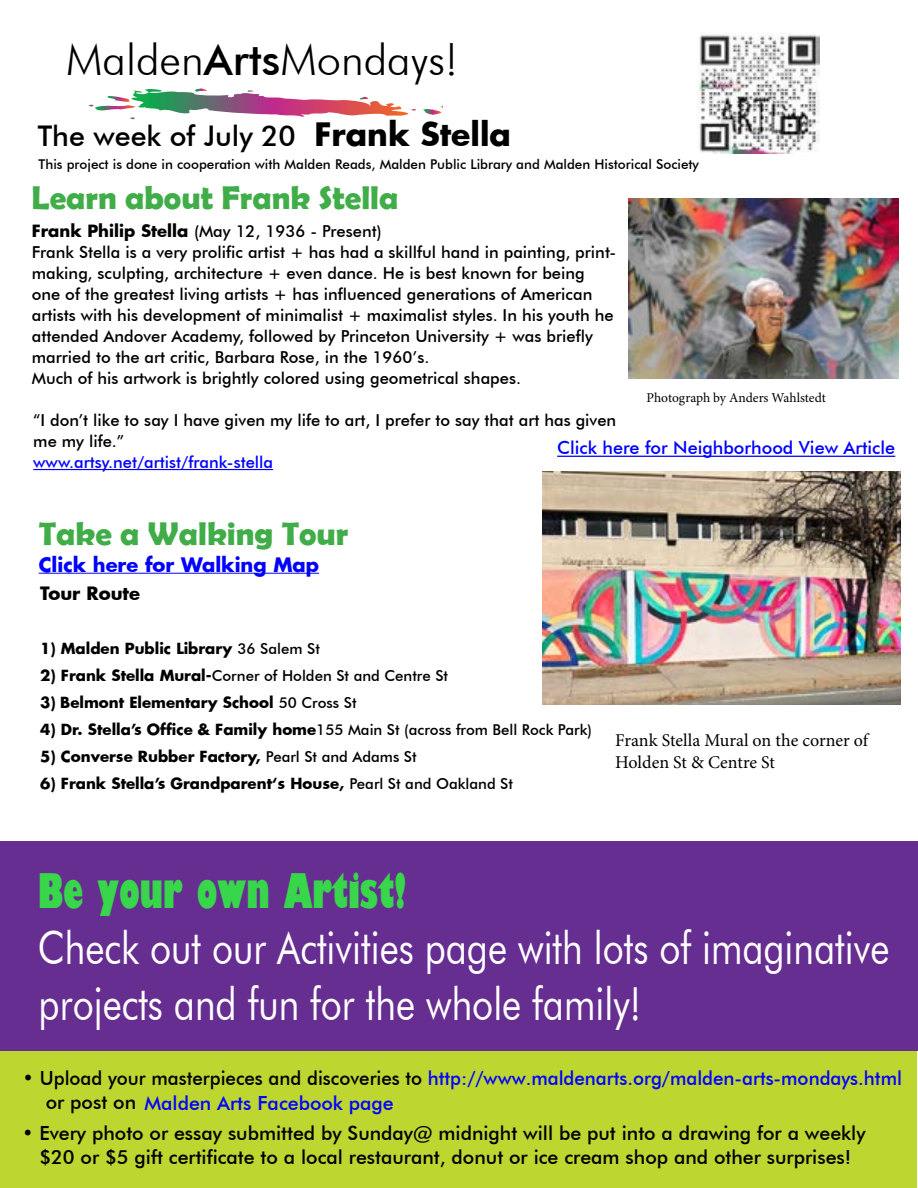
<style>
.page{position:relative;width:918px;height:1188px;background:#fff}
.page>*{position:absolute;margin:0;border:0;box-sizing:border-box;transform-origin:0 0}
.t1{font:800 condensed 46.35px "Gill Sans";color:#38d64a;scale:.92 1}
.t2{font:45.6px/56.7px "Futura BT";color:#fff;scale:.81 1}
.t3{font:300 43.5px "Futura BT";color:#000}
.t4{font:700 33px "Berlin Sans FB Demi";color:#41ad49}
.t5{font:500 28.5px "Futura BT";color:#000}
.t6{font:500 19.5px/23.4px "Futura BT";color:#000;text-align:center}
.t7{font:500 19.5px/24.2px "Futura BT";color:#00f;scale:.96 1}
.t8{font:700 19.5px "Futura";color:#00f}
.t9{font:18px/21.6px "Minion Pro";color:#000}
.t10{font:500 18px "Futura BT";color:#00f}
.t11{font:700 18px "Futura";color:#000}
.t12{font:500 16.5px/21px "Futura BT";color:#000}
.t13{font:500 16.5px "Futura BT";color:#00f}
.t14{font:700 15px "Futura";color:#000}
.t15{font:500 15px "Futura BT";color:#000}
.t16{font:500 13.5px "Futura BT";color:#000}
.t17{font:13.5px "Minion Pro";letter-spacing:-.005em;color:#000}
.s1{font-weight:500}
.s2{font-family:"Futura";font-weight:700;font-size:31.5px}
.s3{font-family:"Futura";font-weight:700}
.s4{font-family:"Futura BT";font-weight:500}
.s5{color:#000}
</style>
<div class="page">
<div style="left:0;top:1051px;width:917px;height:137px;background:#bdd630"></div>
<div style="left:0;top:841px;width:918px;height:210px;background:#662e91"></div>
<svg style="left:88px;top:88px;width:355px;height:31px"></svg>
<img style="left:698px;top:32px;width:121px;height:122px">
<hr style="left:33px;top:469px;width:240px;height:1px;background:#00f">
<hr style="left:39px;top:573px;width:280px;height:1px;background:#00f">
<hr style="left:557px;top:456px;width:338px;height:1px;background:#00f">
<img style="left:628px;top:199px;width:270px;height:180px">
<img style="left:542px;top:471px;width:359px;height:233px">
<h3 class="t3" style="left:66px;top:33px;width:394px">Malden<span class="s1">Arts</span>Mondays!</h3>
<h3 class="t5" style="left:38px;top:118px;width:475px">The week of July 20 <span class="s2">Frank Stella</span></h3>
<h3 class="t4" style="left:32px;top:178px;width:368px">Learn about Frank Stella</h3>
<p class="t12" style="left:32px;top:220px;width:586px"><span class="s3">Frank Philip Stella</span> (May 12, 1936 - Present)<br>Frank Stella is a very prolific artist + has had a skillful hand in painting, print&shy;making, sculpting, architecture + even dance. He is best known for being one of the greatest living artists + has influenced generations of American artists with his development of minimalist + maximalist styles. In his youth he attended Andover Academy, followed by Princeton University + was briefly married to the art critic, Barbara Rose, in the 1960’s.<br>Much of his artwork is brightly colored using geometrical shapes.</p>
<p class="t12" style="left:33px;top:409px;width:585px">“I don’t like to say I have given my life to art, I prefer to say that art has given me my life.”</p>
<p class="t13" style="left:33px;top:452px;width:241px">www.artsy.net/artist/frank-stella</p>
<p class="t16" style="left:39px;top:156px;width:662px">This project is done in cooperation with Malden Reads, Malden Public Library and Malden Historical Society</p>
<p class="t17" style="left:647px;top:389px;width:181px">Photograph by Anders Wahlstedt</p>
<p class="t10" style="left:557px;top:437px;width:340px">Click here for Neighborhood View Article</p>
<h3 class="t4" style="left:39px;top:514px;width:311px">Take a Walking Tour</h3>
<p class="t8" style="left:39px;top:551px;width:282px">Click here for Walking Map</p>
<p class="t11" style="left:40px;top:581px;width:101px">Tour Route</p>
<p class="t14" style="left:40px;top:638px;width:281px">1) Malden Public Library <span class="s4">36 Salem St</span></p>
<p class="t15" style="left:40px;top:666px;width:409px"><span class="s3">2) Frank Stella Mural-</span>Corner of Holden St and Centre St</p>
<p class="t14" style="left:40px;top:692px;width:318px">3) Belmont Elementary School <span class="s4">50 Cross St</span></p>
<p class="t15" style="left:40px;top:720px;width:553px"><span class="s3">4) Dr. Stella’s Office &amp; Family home</span>155 Main St (across from Bell Rock Park)</p>
<p class="t14" style="left:40px;top:746px;width:378px">5) Converse Rubber Factory, <span class="s4">Pearl St and Adams St</span></p>
<p class="t14" style="left:40px;top:773px;width:474px">6) Frank Stella’s Grandparent‘s House, <span class="s4">Pearl St and Oakland St</span></p>
<p class="t9" style="left:615px;top:730px;width:255px">Frank Stella Mural on the corner of<br>Holden St &amp; Centre St</p>
<h1 class="t1" style="left:38px;top:862px;width:402px">Be your own Artist!</h1>
<h2 class="t2" style="left:38px;top:919px;width:1053px">Check out our Activities page with lots of imaginative projects and fun for the whole family!</h2>
<p class="t7" style="left:46px;top:1066px;width:894px;text-indent:-23px"><span class="s5">• Upload your masterpieces and discoveries to</span> http://www.maldenarts.org/malden-arts-mondays.html <span class="s5">or post on</span> Malden Arts Facebook page</p>
<p class="t6" style="left:22px;top:1121px;width:845px">• Every photo or essay submitted by Sunday@ midnight will be put into a drawing for a weekly $20 or $5 gift certificate to a local restaurant, donut or ice cream shop and other surprises!</p>
</div>
